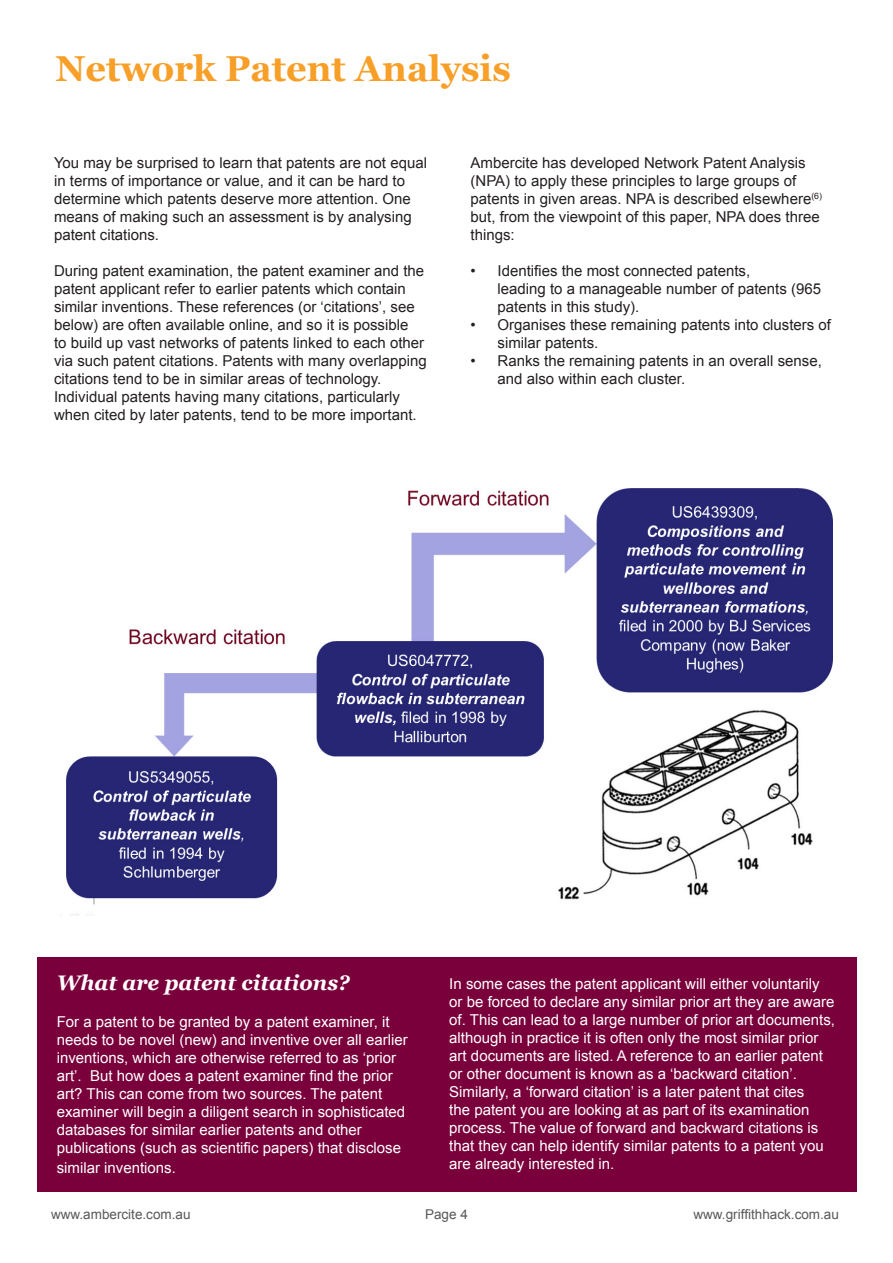
<style>
.page{position:relative;width:893px;height:1263px;background:#fff}
.page>*{position:absolute;margin:0;border:0;box-sizing:border-box;transform-origin:0 0}
.t1{font:700 36px "Georgia";color:#f89f28}
.t2{font:italic 700 21px "Georgia";color:#fff}
.t3{font:15px/18px "Arial";color:#231f20}
.t4{font:15px/18px "Arial";color:#fff}
.t5{font:13.5px "Arial";color:#57585a}
</style>
<div class="page">
<div style="left:37px;top:957px;width:819px;height:234px;background:#7a003b"></div>
<img style="left:66px;top:488px;width:766px;height:427px">
<p class="t1" style="left:55px;top:45px;width:457px">Network Patent Analysis</p>
<p class="t3" style="left:54px;top:154px;width:374px">You may be surprised to learn that patents are not equal in terms of importance or value, and it can be hard to determine which patents deserve more attention. One means of making such an assessment is by analysing patent citations.</p>
<p class="t3" style="left:54px;top:262px;width:374px">During patent examination, the patent examiner and the patent applicant refer to earlier patents which contain similar inventions. These references (or ‘citations’, see below) are often available online, and so it is possible<br>to build up vast networks of patents linked to each other via such patent citations. Patents with many overlapping citations tend to be in similar areas of technology.<br>Individual patents having many citations, particularly when cited by later patents, tend to be more important.</p>
<p class="t3" style="left:471px;top:154px;width:353px">Ambercite has developed Network Patent Analysis (NPA) to apply these principles to large groups of patents in given areas. NPA is described elsewhere<sup>(6) </sup>but, from the viewpoint of this paper, NPA does three things:</p>
<p class="t3" style="left:498px;top:262px;width:325px;text-indent:-27px">• Identifies the most connected patents,<br>leading to a manageable number of patents (965 patents in this study).</p>
<p class="t3" style="left:498px;top:316px;width:335px;text-indent:-27px">• Organises these remaining patents into clusters of similar patents.</p>
<p class="t3" style="left:498px;top:352px;width:326px;text-indent:-27px">• Ranks the remaining patents in an overall sense, and also within each cluster.</p>
<p class="t2" style="left:57px;top:969px;width:294px">What are patent citations?</p>
<p class="t4" style="left:57px;top:1013px;width:352px">For a patent to be granted by a patent examiner, it needs to be novel (new) and inventive over all earlier inventions, which are otherwise referred to as ‘prior art’. But how does a patent examiner find the prior art? This can come from two sources. The patent examiner will begin a diligent search in sophisticated databases for similar earlier patents and other publications (such as scientific papers) that disclose</p>
<p class="t4" style="left:57px;top:1159px;width:121px">similar inventions.</p>
<p class="t4" style="left:449px;top:975px;width:387px">In some cases the patent applicant will either voluntarily or be forced to declare any similar prior art they are aware of. This can lead to a large number of prior art documents, although in practice it is often only the most similar prior art documents are listed. A reference to an earlier patent or other document is known as a ‘backward citation’.<br>Similarly, a ‘forward citation’ is a later patent that cites<br>the patent you are looking at as part of its examination process. The value of forward and backward citations is that they can help identify similar patents to a patent you are already interested in.</p>
<p class="t5" style="left:51px;top:1205px;width:141px">www.ambercite.com.au</p>
<p class="t5" style="left:425px;top:1205px;width:44px">Page 4</p>
<p class="t5" style="left:693px;top:1205px;width:147px">www.griffithhack.com.au</p>
</div>
